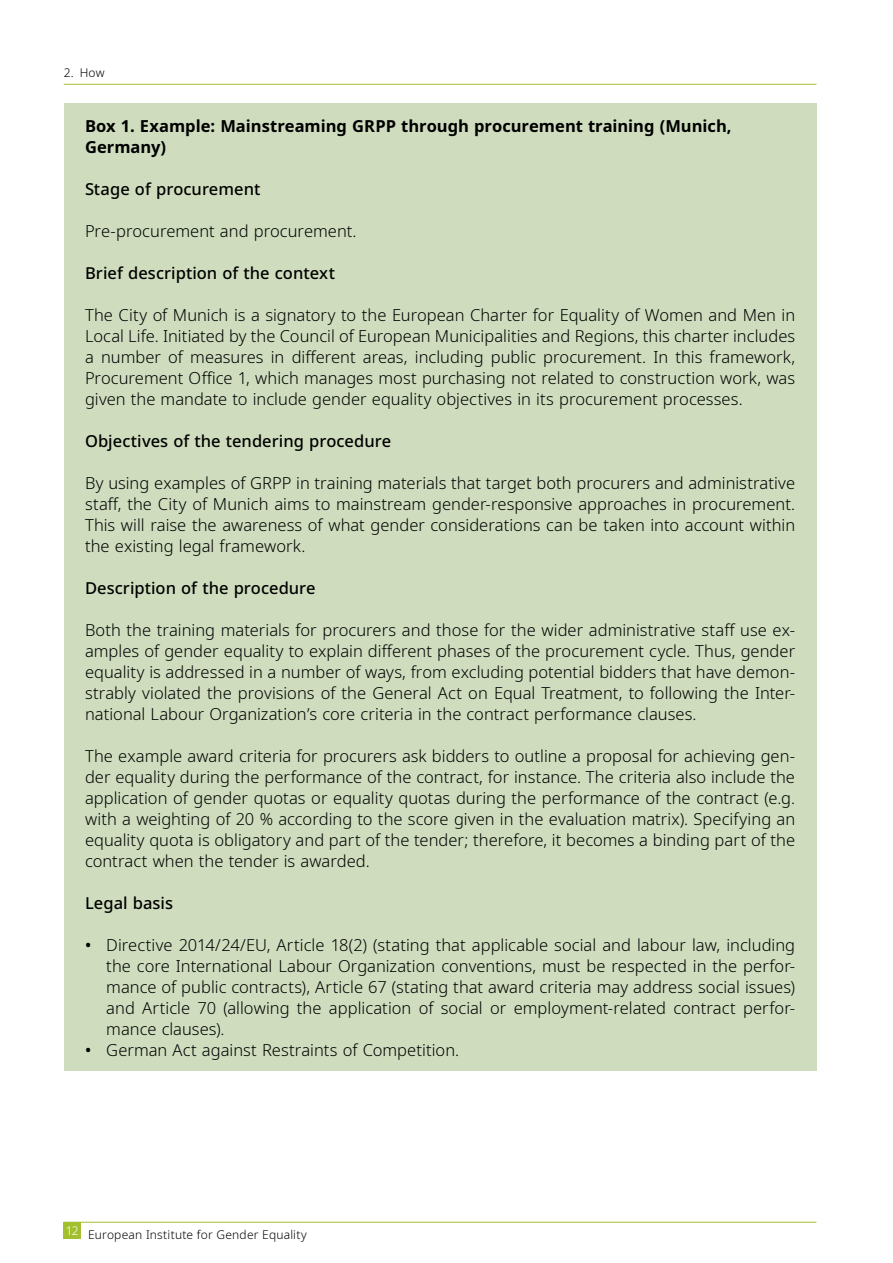
<style>
.page{position:relative;width:893px;height:1263px;background:#fff}
.page>*{position:absolute;margin:0;border:0;box-sizing:border-box;transform-origin:0 0}
.Box{font:300 16.5px/21px "Noto Sans";color:#000;text-align:justify}
.Box-2{font:500 16.5px "Noto Sans";color:#000}
.Box_first_title{font:700 16.5px/21px "Noto Sans";color:#000}
.t1{font:300 12px "Noto Sans";letter-spacing:.015em;color:#000}
.t2{font:300 12px "Noto Sans";color:#fff}
.s1{font-weight:500}
</style>
<div class="page">
<div style="left:64px;top:1222px;width:17px;height:17px;background:#a2c02d"></div>
<hr style="left:64px;top:84px;width:752px;height:1px;background:#a2c02d">
<hr style="left:64px;top:1222px;width:752px;height:1px;background:#a2c02d">
<div style="left:64px;top:103px;width:752px;height:65px;background:#cfddbe"></div>
<div style="left:64px;top:166px;width:752px;height:44px;background:#cfddbe"></div>
<div style="left:64px;top:208px;width:752px;height:44px;background:#cfddbe"></div>
<div style="left:64px;top:250px;width:752px;height:44px;background:#cfddbe"></div>
<div style="left:64px;top:292px;width:752px;height:128px;background:#cfddbe"></div>
<div style="left:64px;top:418px;width:752px;height:44px;background:#cfddbe"></div>
<div style="left:64px;top:460px;width:752px;height:107px;background:#cfddbe"></div>
<div style="left:64px;top:565px;width:752px;height:44px;background:#cfddbe"></div>
<div style="left:64px;top:607px;width:752px;height:128px;background:#cfddbe"></div>
<div style="left:64px;top:733px;width:752px;height:149px;background:#cfddbe"></div>
<div style="left:64px;top:880px;width:752px;height:44px;background:#cfddbe"></div>
<div style="left:64px;top:922px;width:752px;height:128px;background:#cfddbe"></div>
<div style="left:64px;top:1027px;width:752px;height:44px;background:#cfddbe"></div>
<p class="t1" style="left:64px;top:64px;width:42px">2. How</p>
<p class="Box_first_title" style="left:85px;top:115px;width:648px">Box 1. Example: Mainstreaming GRPP through procurement training (Munich,<br>Germany)</p>
<p class="Box-2" style="left:85px;top:177px;width:177px">Stage of procurement</p>
<p class="Box" style="left:85px;top:220px;width:273px">Pre-procurement and procurement.</p>
<p class="Box-2" style="left:85px;top:261px;width:251px">Brief description of the context</p>
<p class="Box" style="left:85px;top:304px;width:712px">The City of Munich is a signatory to the European Charter for Equality of Women and Men in Local Life. Initiated by the Council of European Municipalities and Regions, this charter includes a number of measures in different areas, including public procurement. In this framework, Procurement Office 1, which manages most purchasing not related to construction work, was given the mandate to include gender equality objectives in its procurement processes.</p>
<p class="Box-2" style="left:85px;top:429px;width:308px">Objectives of the tendering procedure</p>
<p class="Box" style="left:85px;top:472px;width:712px">By using examples of GRPP in training materials that target both procurers and administrative staff, the City of Munich aims to mainstream gender-responsive approaches in procurement.<br>This will raise the awareness of what gender considerations can be taken into account within the existing legal framework.</p>
<p class="Box-2" style="left:85px;top:576px;width:232px">Description of the procedure</p>
<p class="Box" style="left:85px;top:619px;width:712px">Both the training materials for procurers and those for the wider administrative staff use ex&shy;amples of gender equality to explain different phases of the procurement cycle. Thus, gender equality is addressed in a number of ways, from excluding potential bidders that have demon&shy;strably violated the provisions of the General Act on Equal Treatment, to following the Inter&shy;national Labour Organization’s core criteria in the contract performance clauses.</p>
<p class="Box" style="left:85px;top:745px;width:712px">The example award criteria for procurers ask bidders to outline a proposal for achieving gen&shy;der equality during the performance of the contract, for instance. The criteria also include the application of gender quotas or equality quotas during the performance of the contract (e.g. with a weighting of 20 % according to the score given in the evaluation matrix). Specifying an equality quota is obligatory and part of the tender; therefore, it becomes a binding part of the contract when the tender is awarded.</p>
<p class="Box-2" style="left:85px;top:891px;width:90px">Legal basis</p>
<p class="Box" style="left:106px;top:934px;width:690px;text-indent:-21px"><span class="s1">•</span> Directive 2014/24/EU, Article 18(2) (stating that applicable social and labour law, including the core International Labour Organization conventions, must be respected in the perfor&shy;mance of public contracts), Article 67 (stating that award criteria may address social issues) and Article 70 (allowing the application of social or employment-related contract perfor&shy;mance clauses).</p>
<p class="Box" style="left:85px;top:1039px;width:376px"><span class="s1">•</span> German Act against Restraints of Competition.</p>
<p class="t2" style="left:66px;top:1222px;width:15px">12</p>
<p class="t1" style="left:88px;top:1226px;width:220px">European Institute for Gender Equality</p>
</div>
